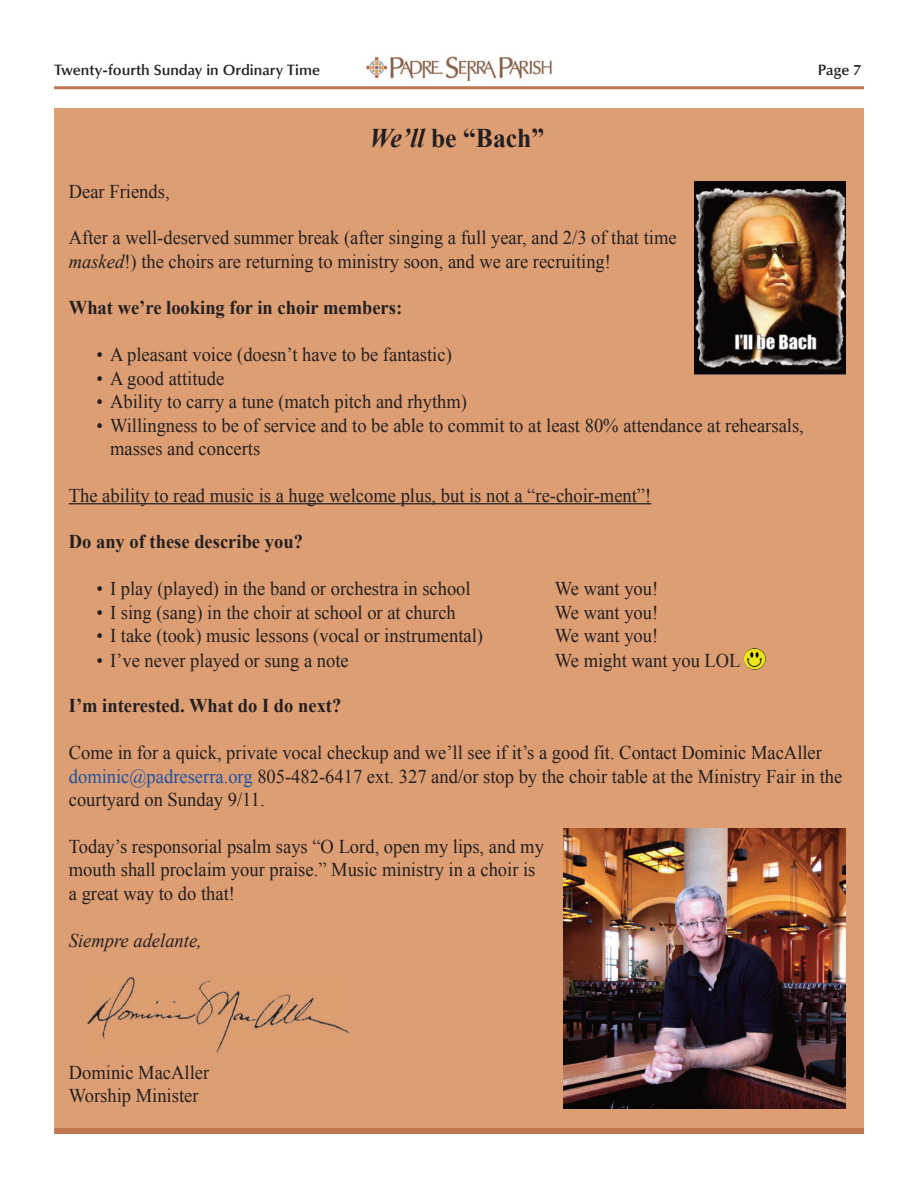
<style>
.page{position:relative;width:918px;height:1188px;background:#fff}
.page>*{position:absolute;margin:0;border:0;box-sizing:border-box;transform-origin:0 0}
.t1{font:700 27px "Times New Roman";color:#231f20;scale:.95 1}
.t2{font:19.5px/23.4px "Times New Roman";color:#231f20;scale:.95 1}
.t3{font:700 19.5px "Times New Roman";color:#231f20;scale:.95 1}
.t4{font:italic 19.5px "Times New Roman";color:#231f20;scale:.95 1}
.t5{font:600 15px "Optima LT Std";color:#231f20}
.s1{font-style:italic}
.s2{color:#1e51a3}
</style>
<div class="page">
<div style="left:54px;top:1128px;width:810px;height:6px;background:#c17750"></div>
<hr style="left:54px;top:86px;width:810px;height:3px;background:#c17750">
<img style="left:366px;top:56px;width:186px;height:25px">
<div style="left:54px;top:108px;width:810px;height:1020px;background:#dd9e73"></div>
<hr style="left:69px;top:503px;width:582px;height:1px;background:#231f20">
<img style="left:563px;top:828px;width:282px;height:281px">
<img style="left:87px;top:977px;width:263px;height:79px">
<img style="left:694px;top:182px;width:151px;height:192px">
<img style="left:744px;top:648px;width:22px;height:22px">
<p class="t5" style="left:54px;top:64px;width:268px">Twenty-fourth Sunday in Ordinary Time</p>
<p class="t5" style="left:818px;top:64px;width:45px">Page 7</p>
<h1 class="t1" style="left:370px;top:122px;width:185px"><span class="s1">We’ll</span> be “Bach”</h1>
<p class="t2" style="left:69px;top:179px;width:108px">Dear Friends,</p>
<p class="t2" style="left:69px;top:226px;width:641px">After a well-deserved summer break (after singing a full year, and 2/3 of that time <span class="s1">masked</span>!) the choirs are returning to ministry soon, and we are recruiting!</p>
<p class="t3" style="left:69px;top:297px;width:352px">What we’re looking for in choir members:</p>
<p class="t2" style="left:97px;top:343px;width:376px">• A pleasant voice (doesn’t have to be fantastic)</p>
<p class="t2" style="left:97px;top:366px;width:136px">• A good attitude</p>
<p class="t2" style="left:97px;top:390px;width:392px">• Ability to carry a tune (match pitch and rhythm)</p>
<p class="t2" style="left:110px;top:413px;width:732px;text-indent:-14px">• Willingness to be of service and to be able to commit to at least 80% attendance at rehearsals, masses and concerts</p>
<p class="t2" style="left:69px;top:483px;width:615px">The ability to read music is a huge welcome plus, but is not a “re-choir-ment”!</p>
<p class="t3" style="left:69px;top:531px;width:248px">Do any of these describe you?</p>
<p class="t2" style="left:97px;top:577px;width:395px">• I play (played) in the band or orchestra in school</p>
<p class="t2" style="left:555px;top:577px;width:110px">We want you!</p>
<p class="t2" style="left:97px;top:600px;width:380px">• I sing (sang) in the choir at school or at church</p>
<p class="t2" style="left:555px;top:600px;width:110px">We want you!</p>
<p class="t2" style="left:97px;top:624px;width:408px">• I take (took) music lessons (vocal or instrumental)</p>
<p class="t2" style="left:555px;top:624px;width:110px">We want you!</p>
<p class="t2" style="left:97px;top:649px;width:267px">• I’ve never played or sung a note</p>
<p class="t2" style="left:555px;top:649px;width:197px">We might want you LOL</p>
<p class="t3" style="left:69px;top:695px;width:288px">I’m interested. What do I do next?</p>
<p class="t2" style="left:69px;top:741px;width:816px">Come in for a quick, private vocal checkup and we’ll see if it’s a good fit. Contact Dominic MacAller <span class="s2">dominic@padreserra.org</span> 805-482-6417 ext. 327 and/or stop by the choir table at the Ministry Fair in the courtyard on Sunday 9/11.</p>
<p class="t2" style="left:69px;top:835px;width:502px">Today’s responsorial psalm says “O Lord, open my lips, and my mouth shall proclaim your praise.” Music ministry in a choir is a great way to do that!</p>
<p class="t4" style="left:69px;top:929px;width:142px">Siempre adelante,</p>
<p class="t2" style="left:69px;top:1060px;width:149px">Dominic MacAller<br>Worship Minister</p>
</div>
